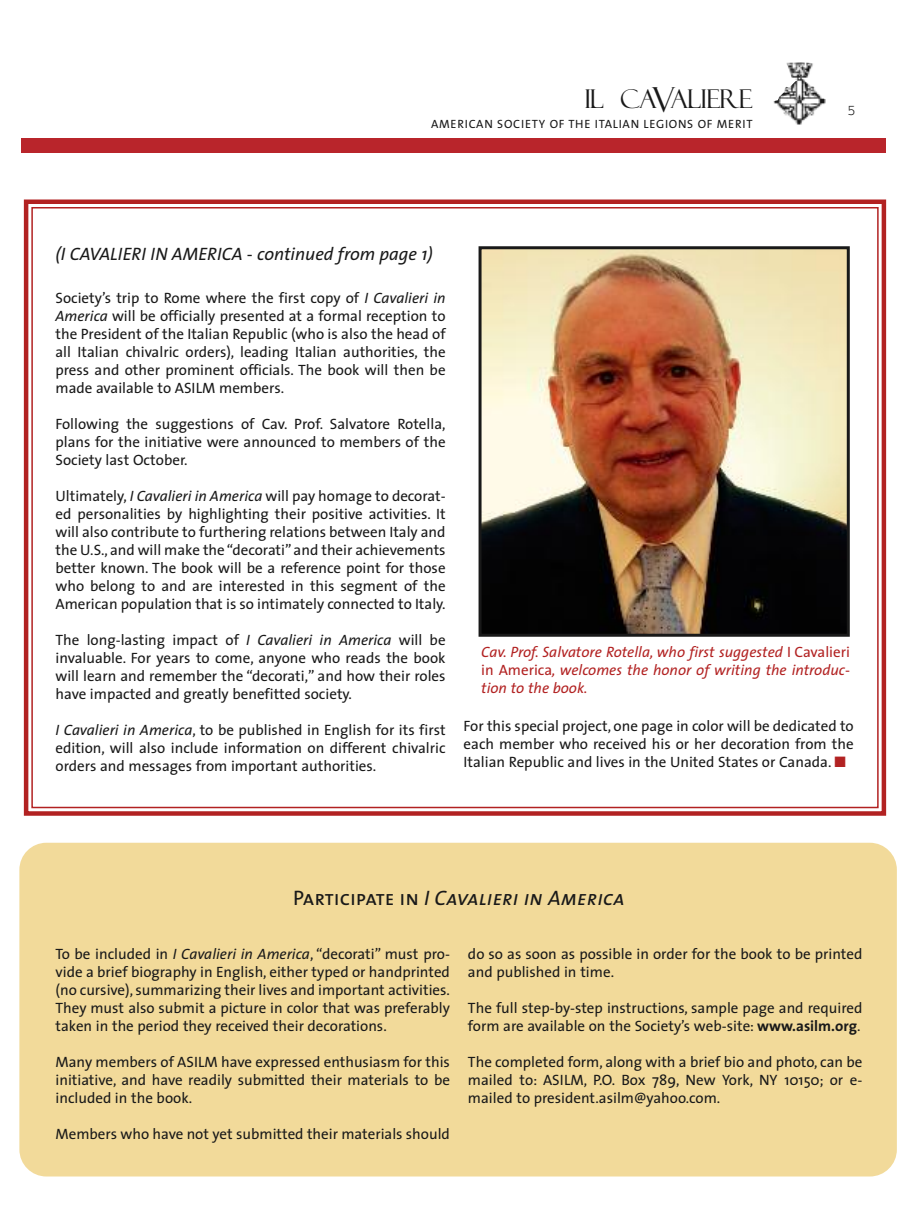
<style>
.page{position:relative;width:918px;height:1215px;background:#fff}
.page>*{position:absolute;margin:0;border:0;box-sizing:border-box;transform-origin:0 0}
.t1{font:25.8px "Felix Titling";letter-spacing:-.04em;color:#191919}
.t2{font:italic 21px "The Sans Caps";color:#191919}
.t3{font:italic 18px "The Sans";color:#191919}
.t4{font:15px/18px "The Sans";color:#191919;text-align:justify}
.t5{font:italic 15px/18px "The Sans";color:#b22222;text-align:justify}
.t6{font:15px "Courier";color:#191919}
.t7{font:12px "The Sans";letter-spacing:.06em;color:#191919}
.s1{font-size:34.5px}
.s2{font-style:italic}
.s3{color:#b22222}
.s4{font-style:normal}
.s5{font-weight:700}
</style>
<div class="page">
<div style="left:22px;top:139px;width:864px;height:14px;background:#b9252b"></div>
<img style="left:773px;top:62px;width:53px;height:63px">
<div style="left:19px;top:843px;width:878px;height:334px;background:#f2da9a;border-radius:27px"></div>
<div style="left:24px;top:200px;width:862px;height:616px;border:4px solid #b22222"></div>
<img style="left:483px;top:250px;width:363px;height:383px">
<div style="left:479px;top:246px;width:371px;height:391px;border:3px solid #191919"></div>
<h1 class="t1" style="left:584px;top:89px;width:170px">IL CA<span class="s1">V</span>ALIERE</h1>
<p class="t7" style="left:431px;top:119px;width:323px">AMERICAN SOCIETY OF THE ITALIAN LEGIONS OF MERIT</p>
<p class="t6" style="left:847px;top:105px;width:10px">5</p>
<p class="t3" style="left:56px;top:247px;width:379px">(I CAVALIERI IN AMERICA - continued from page 1)</p>
<p class="t4" style="left:55px;top:290px;width:392px">Society’s trip to Rome where the first copy of <span class="s2">I Cavalieri in America</span> will be officially presented at a formal reception to the President of the Italian Republic (who is also the head of all Italian chivalric orders), leading Italian authorities, the press and other prominent officials. The book will then be made available to ASILM members.</p>
<p class="t4" style="left:55px;top:416px;width:392px">Following the suggestions of Cav. Prof. Salvatore Rotella, plans for the initiative were announced to members of the Society last October.</p>
<p class="t4" style="left:55px;top:488px;width:392px">Ultimately, <span class="s2">I Cavalieri in America</span> will pay homage to decorat&shy;ed personalities by highlighting their positive activities. It will also contribute to furthering relations between Italy and the U.S., and will make the“decorati”and their achievements better known. The book will be a reference point for those who belong to and are interested in this segment of the American population that is so intimately connected to Italy.</p>
<p class="t4" style="left:55px;top:632px;width:392px">The long-lasting impact of <span class="s2">I Cavalieri in America</span> will be invaluable. For years to come, anyone who reads the book will learn and remember the “decorati,” and how their roles have impacted and greatly benefitted society.</p>
<p class="t4" style="left:55px;top:722px;width:392px"><span class="s2">I Cavalieri in America</span>, to be published in English for its first edition, will also include information on different chivalric orders and messages from important authorities.</p>
<p class="t4" style="left:464px;top:718px;width:392px">For this special project, one page in color will be dedicated to each member who received his or her decoration from the Italian Republic and lives in the United States or Canada. <span class="s3">■</span></p>
<p class="t5" style="left:481px;top:644px;width:370px">Cav. Prof. Salvatore Rotella, who first suggested <span class="s4">I Cavalieri in America</span>, welcomes the honor of writing the introduc&shy;tion to the book.</p>
<h2 class="t2" style="left:293px;top:891px;width:333px"><span class="s4">Participate in</span> I Cavalieri in America</h2>
<p class="t4" style="left:55px;top:946px;width:396px">To be included in <span class="s2">I Cavalieri in America</span>, “decorati” must pro&shy;vide a brief biography in English, either typed or handprinted (no cursive), summarizing their lives and important activities.<br>They must also submit a picture in color that was preferably taken in the period they received their decorations.</p>
<p class="t4" style="left:55px;top:1054px;width:396px">Many members of ASILM have expressed enthusiasm for this initiative, and have readily submitted their materials to be included in the book.</p>
<p class="t4" style="left:55px;top:1126px;width:396px">Members who have not yet submitted their materials should</p>
<p class="t4" style="left:468px;top:946px;width:396px">do so as soon as possible in order for the book to be printed and published in time.</p>
<p class="t4" style="left:468px;top:1000px;width:396px">The full step-by-step instructions, sample page and required form are available on the Society’s web-site: <span class="s5">www.asilm.org</span>.</p>
<p class="t4" style="left:468px;top:1054px;width:396px">The completed form, along with a brief bio and photo, can be mailed to: ASILM, P.O. Box 789, New York, NY 10150; or e&shy;mailed to president.asilm@yahoo.com.</p>
</div>
